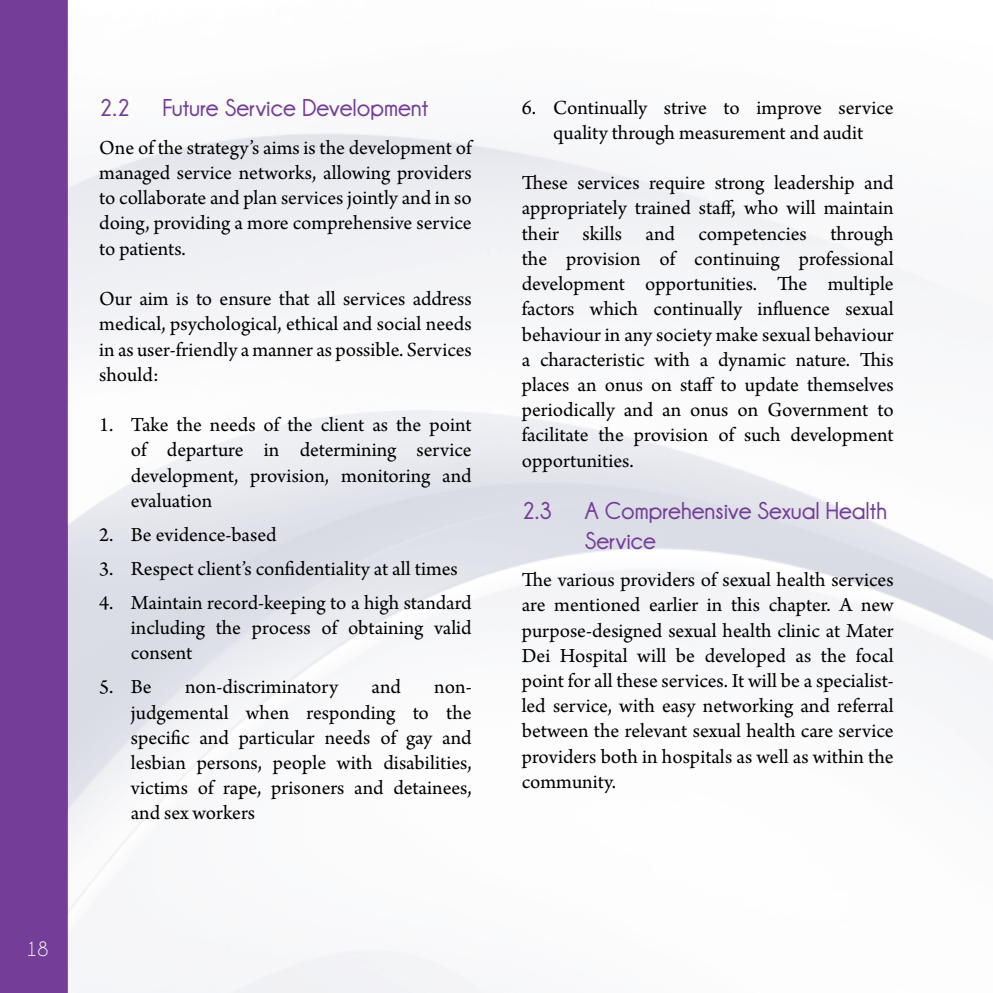
<style>
.page{position:relative;width:993px;height:993px;background:#fff}
.page>*{position:absolute;margin:0;border:0;box-sizing:border-box;transform-origin:0 0}
.t1{font:700 24.5px/29.4px "Champagne&Limousines";color:#743e98}
.t2{font:21px/25.2px "Arno Pro";color:#000;text-align:justify}
.t3{font:21px "Champagne&Limousines";color:#fff}
</style>
<div class="page">
<div style="left:0;top:0;width:68px;height:992px;background:#743e98"></div>
<p class="t3" style="left:26px;top:936px;width:23px">18</p>
<p class="t1" style="left:99px;top:93px;width:33px">2.2</p>
<p class="t1" style="left:162px;top:93px;width:267px">Future Service Development</p>
<p class="t2" style="left:99px;top:136px;width:374px">One of the strategy’s aims is the development of managed service networks, allowing providers to collaborate and plan services jointly and in so doing, providing a more comprehensive service to patients.</p>
<p class="t2" style="left:99px;top:287px;width:374px">Our aim is to ensure that all services address medical, psychological, ethical and social needs in as user-friendly a manner as possible. Services should:</p>
<p class="t2" style="left:131px;top:413px;width:342px;text-indent:-32px">1. Take the needs of the client as the point of departure in determining service development, provision, monitoring and evaluation</p>
<p class="t2" style="left:99px;top:523px;width:179px">2. Be evidence-based</p>
<p class="t2" style="left:99px;top:557px;width:360px">3. Respect client’s confidentiality at all times</p>
<p class="t2" style="left:131px;top:591px;width:342px;text-indent:-32px">4. Maintain record-keeping to a high standard including the process of obtaining valid consent</p>
<p class="t2" style="left:99px;top:675px;width:54px">5. Be</p>
<p class="t2" style="left:185px;top:675px;width:155px">non-discriminatory</p>
<p class="t2" style="left:371px;top:675px;width:31px">and</p>
<p class="t2" style="left:131px;top:675px;width:342px;text-indent:303px">non&shy;judgemental when responding to the specific and particular needs of gay and lesbian persons, people with disabilities, victims of rape, prisoners and detainees, and sex workers</p>
<p class="t2" style="left:521px;top:96px;width:373px;text-align:center">6. Continually strive to improve service quality through measurement and audit</p>
<p class="t2" style="left:521px;top:171px;width:373px">These services require strong leadership and appropriately trained staff, who will maintain their skills and competencies through the provision of continuing professional development opportunities. The multiple factors which continually influence sexual behaviour in any society make sexual behaviour a characteristic with a dynamic nature. This places an onus on staff to update themselves periodically and an onus on Government to facilitate the provision of such development opportunities.</p>
<p class="t1" style="left:521px;top:496px;width:32px">2.3</p>
<p class="t1" style="left:584px;top:496px;width:304px">A Comprehensive Sexual Health<br>Service</p>
<p class="t2" style="left:521px;top:568px;width:373px">The various providers of sexual health services are mentioned earlier in this chapter. A new purpose-designed sexual health clinic at Mater Dei Hospital will be developed as the focal point for all these services. It will be a specialist&shy;led service, with easy networking and referral between the relevant sexual health care service providers both in hospitals as well as within the community.</p>
</div>
